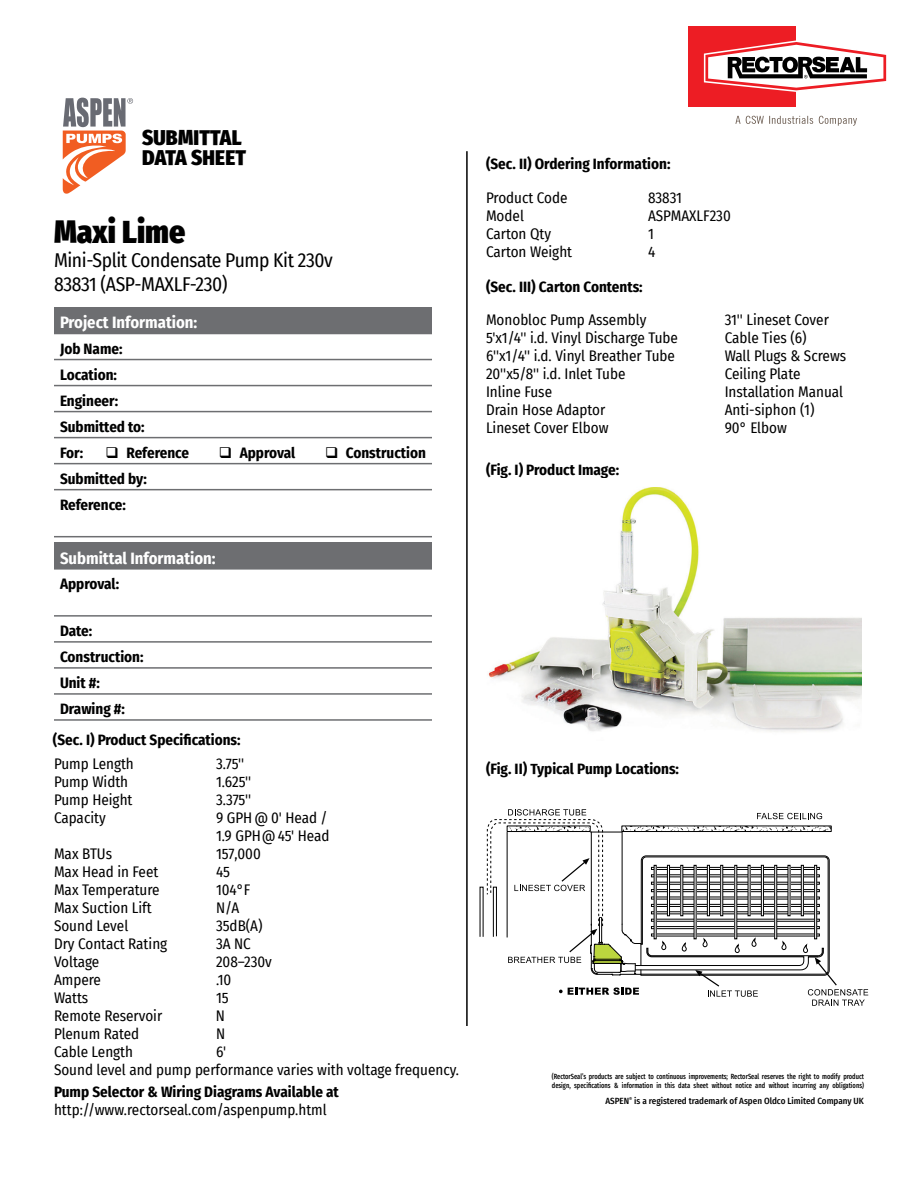
<style>
.page{position:relative;width:918px;height:1188px;background:#fff}
.page>*{position:absolute;margin:0;border:0;box-sizing:border-box;transform-origin:0 0}
.t1{font:900 31.5px "Fira Sans Condensed";color:#000}
.t2{font:900 21px/19.5px "Fira Sans Condensed";letter-spacing:.01em;color:#000}
.t3{font:19.5px/23.4px "Fira Sans Condensed";letter-spacing:-.02em;color:#000}
.t4{font:700 16.5px "Fira Sans Condensed";color:#fff}
.t5{font:15px/18px "Fira Sans Condensed";color:#000}
.t6{font:700 15px/26.1px "Fira Sans Condensed";color:#000}
.t7{font:500 9px "Fira Sans Condensed";color:#000}
.t8{font:500 7.5px/9px "Fira Sans Condensed";color:#000;scale:.85 1}
</style>
<div class="page">
<hr style="left:466px;top:151px;width:2px;height:875px;background:#000">
<div style="left:54px;top:307px;width:378px;height:27px;background:#6d6e71"></div>
<svg style="left:54px;top:334px;width:378px;height:157px"></svg>
<hr style="left:54px;top:359px;width:378px;height:1px;background:#6d6e71">
<hr style="left:54px;top:385px;width:378px;height:1px;background:#6d6e71">
<hr style="left:54px;top:411px;width:378px;height:1px;background:#6d6e71">
<hr style="left:54px;top:437px;width:378px;height:1px;background:#6d6e71">
<hr style="left:54px;top:463px;width:378px;height:1px;background:#6d6e71">
<hr style="left:54px;top:489px;width:378px;height:1px;background:#6d6e71">
<hr style="left:54px;top:536px;width:378px;height:1px;background:#6d6e71">
<div style="left:54px;top:542px;width:378px;height:28px;background:#6d6e71"></div>
<hr style="left:54px;top:615px;width:378px;height:2px;background:#6d6e71">
<hr style="left:54px;top:641px;width:378px;height:2px;background:#6d6e71">
<hr style="left:54px;top:667px;width:378px;height:2px;background:#6d6e71">
<hr style="left:54px;top:693px;width:378px;height:2px;background:#6d6e71">
<hr style="left:54px;top:719px;width:378px;height:2px;background:#6d6e71">
<svg style="left:63px;top:98px;width:70px;height:96px"></svg>
<div style="left:688px;top:26px;width:108px;height:81px;background:#ed1d24"></div>
<svg style="left:704px;top:40px;width:183px;height:52px"></svg>
<svg style="left:735px;top:116px;width:122px;height:10px"></svg>
<svg style="left:487px;top:809px;width:381px;height:197px"></svg>
<img style="left:488px;top:487px;width:374px;height:245px">
<svg style="left:91px;top:458px;width:22px;height:1px"></svg>
<svg style="left:119px;top:458px;width:15px;height:1px"></svg>
<svg style="left:211px;top:458px;width:15px;height:1px"></svg>
<svg style="left:318px;top:458px;width:15px;height:1px"></svg>
<h2 class="t2" style="left:142px;top:129px;width:105px">SUBMITTAL<br>DATA SHEET</h2>
<h1 class="t1" style="left:54px;top:214px;width:133px">Maxi Lime</h1>
<h3 class="t3" style="left:54px;top:249px;width:280px">Mini-Split Condensate Pump Kit 230v<br>83831 (ASP-MAXLF-230)</h3>
<p class="t4" style="left:60px;top:313px;width:139px">Project Information:</p>
<p class="t6" style="left:60px;top:335px;width:86px">Job Name:<br>Location:<br>Engineer:<br>Submitted to:<br>For:</p>
<p class="t6" style="left:106px;top:440px;width:85px">❑ Reference</p>
<p class="t6" style="left:219px;top:440px;width:78px">❑ Approval</p>
<p class="t6" style="left:325px;top:440px;width:102px">❑ Construction</p>
<p class="t6" style="left:60px;top:466px;width:88px">Submitted by:<br>Reference:</p>
<p class="t4" style="left:60px;top:548px;width:157px">Submittal Information:</p>
<p class="t6" style="left:60px;top:571px;width:61px">Approval:</p>
<p class="t6" style="left:60px;top:618px;width:85px">Date:<br>Construction:<br>Unit #:<br>Drawing #:</p>
<p class="t6" style="left:53px;top:727px;width:189px">(Sec. I) Product Specifications:</p>
<p class="t5" style="left:54px;top:755px;width:81px">Pump Length</p>
<p class="t5" style="left:216px;top:755px;width:30px">3.75''</p>
<p class="t5" style="left:54px;top:773px;width:76px">Pump Width</p>
<p class="t5" style="left:216px;top:773px;width:37px">1.625''</p>
<p class="t5" style="left:54px;top:791px;width:80px">Pump Height</p>
<p class="t5" style="left:216px;top:791px;width:37px">3.375''</p>
<p class="t5" style="left:54px;top:809px;width:53px">Capacity</p>
<p class="t5" style="left:216px;top:809px;width:115px">9 GPH @ 0' Head /<br>1.9 GPH @ 45' Head</p>
<p class="t5" style="left:54px;top:845px;width:60px">Max BTUs</p>
<p class="t5" style="left:216px;top:845px;width:46px">157,000</p>
<p class="t5" style="left:54px;top:863px;width:106px">Max Head in Feet</p>
<p class="t5" style="left:216px;top:863px;width:15px">45</p>
<p class="t5" style="left:54px;top:881px;width:107px">Max Temperature</p>
<p class="t5" style="left:216px;top:881px;width:36px">104°F</p>
<p class="t5" style="left:54px;top:899px;width:99px">Max Suction Lift</p>
<p class="t5" style="left:216px;top:899px;width:25px">N/A</p>
<p class="t5" style="left:54px;top:917px;width:76px">Sound Level</p>
<p class="t5" style="left:216px;top:917px;width:48px">35dB(A)</p>
<p class="t5" style="left:54px;top:935px;width:115px">Dry Contact Rating</p>
<p class="t5" style="left:216px;top:935px;width:36px">3A NC</p>
<p class="t5" style="left:54px;top:953px;width:47px">Voltage</p>
<p class="t5" style="left:216px;top:953px;width:57px">208–230v</p>
<p class="t5" style="left:54px;top:971px;width:49px">Ampere</p>
<p class="t5" style="left:216px;top:971px;width:17px">.10</p>
<p class="t5" style="left:54px;top:989px;width:36px">Watts</p>
<p class="t5" style="left:216px;top:989px;width:14px">15</p>
<p class="t5" style="left:54px;top:1007px;width:110px">Remote Reservoir</p>
<p class="t5" style="left:216px;top:1007px;width:11px">N</p>
<p class="t5" style="left:54px;top:1025px;width:87px">Plenum Rated</p>
<p class="t5" style="left:216px;top:1025px;width:11px">N</p>
<p class="t5" style="left:54px;top:1043px;width:81px">Cable Length</p>
<p class="t5" style="left:54px;top:1043px;width:407px;text-indent:162px">6'<br>Sound level and pump performance varies with voltage frequency.</p>
<p class="t6" style="left:54px;top:1079px;width:286px">Pump Selector &amp; Wiring Diagrams Available at</p>
<p class="t5" style="left:54px;top:1101px;width:274px">http://www.rectorseal.com/aspenpump.html</p>
<p class="t6" style="left:486px;top:151px;width:186px">(Sec. II) Ordering Information:</p>
<p class="t5" style="left:486px;top:189px;width:83px">Product Code</p>
<p class="t5" style="left:648px;top:189px;width:36px">83831</p>
<p class="t5" style="left:486px;top:207px;width:39px">Model</p>
<p class="t5" style="left:648px;top:207px;width:84px">ASPMAXLF230</p>
<p class="t5" style="left:486px;top:225px;width:67px">Carton Qty</p>
<p class="t5" style="left:648px;top:225px;width:7px">1</p>
<p class="t5" style="left:486px;top:243px;width:88px">Carton Weight</p>
<p class="t5" style="left:648px;top:243px;width:9px">4</p>
<p class="t6" style="left:486px;top:274px;width:158px">(Sec. III) Carton Contents:</p>
<p class="t5" style="left:486px;top:311px;width:193px">Monobloc Pump Assembly<br>5'x1/4'' i.d. Vinyl Discharge Tube<br>6''x1/4'' i.d. Vinyl Breather Tube<br>20''x5/8'' i.d. Inlet Tube<br>Inline Fuse<br>Drain Hose Adaptor<br>Lineset Cover Elbow</p>
<p class="t5" style="left:725px;top:311px;width:123px">31'' Lineset Cover<br>Cable Ties (6)<br>Wall Plugs &amp; Screws<br>Ceiling Plate<br>Installation Manual<br>Anti-siphon (1)<br>90° Elbow</p>
<p class="t6" style="left:486px;top:457px;width:135px">(Fig. I) Product Image:</p>
<p class="t6" style="left:486px;top:756px;width:195px">(Fig. II) Typical Pump Locations:</p>
<p class="t8" style="left:552px;top:1072px;width:369px">(RectorSeal’s products are subject to continuous improvements; RectorSeal reserves the right to modify product design, specifications &amp; information in this data sheet without notice and without incurring any obligations)</p>
<p class="t7" style="left:605px;top:1096px;width:260px">ASPEN<sup>®</sup> is a registered trademark of Aspen Oldco Limited Company UK</p>
</div>
